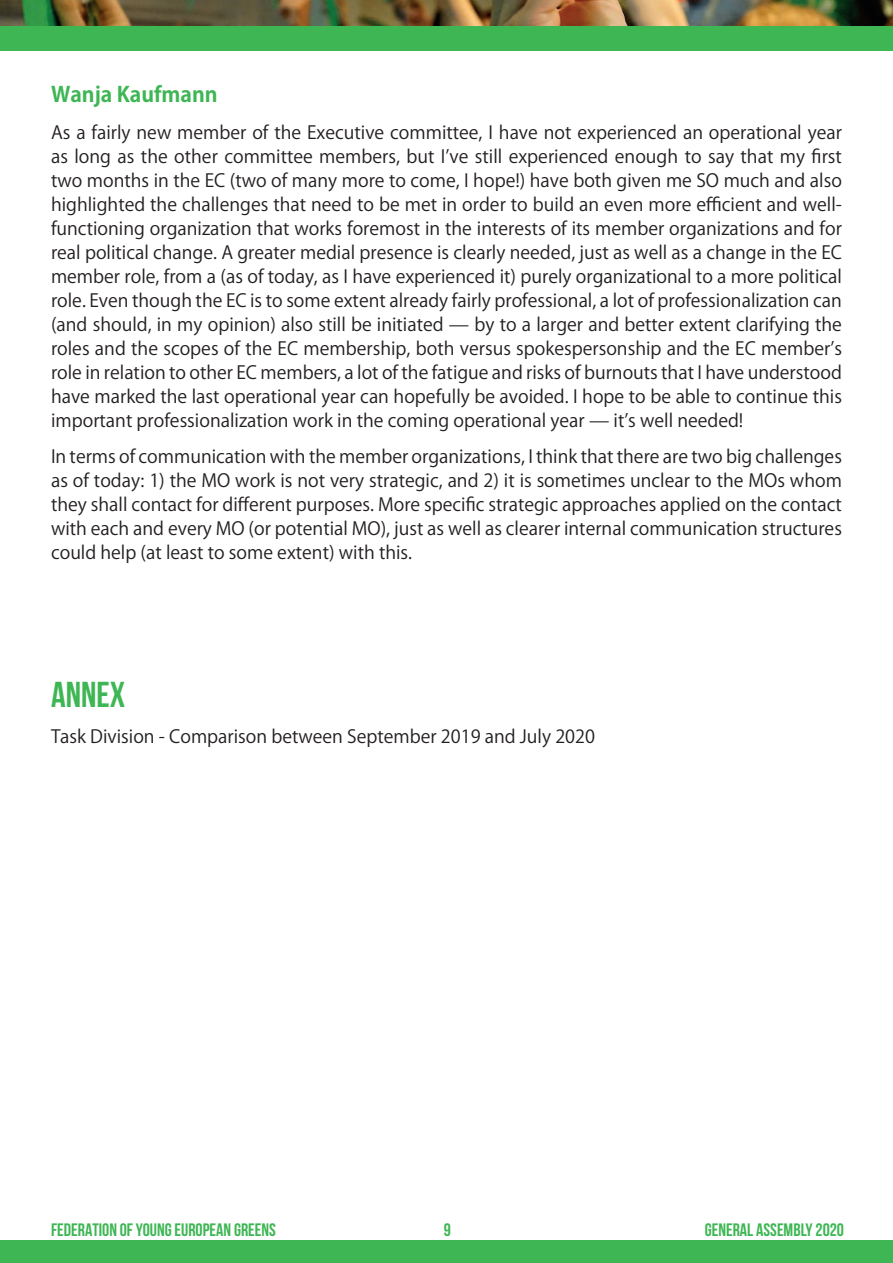
<style>
.page{position:relative;width:893px;height:1263px;background:#fff}
.page>*{position:absolute;margin:0;border:0;box-sizing:border-box;transform-origin:0 0}
.t1{font:700 36px "Bebas Neue";color:#3eb654}
.t2{font:700 21px "Koz Go Pro";color:#3eb654}
.t3{font:18px/24px "Koz Go Pro";color:#231f20;text-align:justify}
.t4{font:700 18px "Bebas Neue";color:#3eb654}
</style>
<div class="page">
<div style="left:0;top:1240px;width:893px;height:23px;background:#3eb654"></div>
<div style="left:0;top:26px;width:893px;height:25px;background:#3eb654"></div>
<img style="left:0;top:0;width:893px;height:26px">
<p class="t2" style="left:51px;top:81px;width:168px">Wanja Kaufmann</p>
<p class="t3" style="left:51px;top:121px;width:792px">As a fairly new member of the Executive committee, I have not experienced an operational year as long as the other committee members, but I’ve still experienced enough to say that my first two months in the EC (two of many more to come, I hope!) have both given me SO much and also highlighted the challenges that need to be met in order to build an even more efficient and well&shy;functioning organization that works foremost in the interests of its member organizations and for real political change. A greater medial presence is clearly needed, just as well as a change in the EC member role, from a (as of today, as I have experienced it) purely organizational to a more political role. Even though the EC is to some extent already fairly professional, a lot of professionalization can (and should, in my opinion) also still be initiated — by to a larger and better extent clarifying the roles and the scopes of the EC membership, both versus spokespersonship and the EC member’s role in relation to other EC members, a lot of the fatigue and risks of burnouts that I have understood have marked the last operational year can hopefully be avoided. I hope to be able to continue this important professionalization work in the coming operational year — it’s well needed!</p>
<p class="t3" style="left:51px;top:445px;width:792px">In terms of communication with the member organizations, I think that there are two big challenges as of today: 1) the MO work is not very strategic, and 2) it is sometimes unclear to the MOs whom they shall contact for different purposes. More specific strategic approaches applied on the contact with each and every MO (or potential MO), just as well as clearer internal communication structures could help (at least to some extent) with this.</p>
<h1 class="t1" style="left:51px;top:674px;width:76px">ANNEX</h1>
<p class="t3" style="left:51px;top:725px;width:545px">Task Division - Comparison between September 2019 and July 2020</p>
<p class="t4" style="left:51px;top:1220px;width:226px">FEDERATION OF YOUNG EUROPEAN GREENS</p>
<p class="t4" style="left:444px;top:1220px;width:9px">9</p>
<p class="t4" style="left:705px;top:1220px;width:141px">GENERAL ASSEMBLY 2020</p>
</div>
